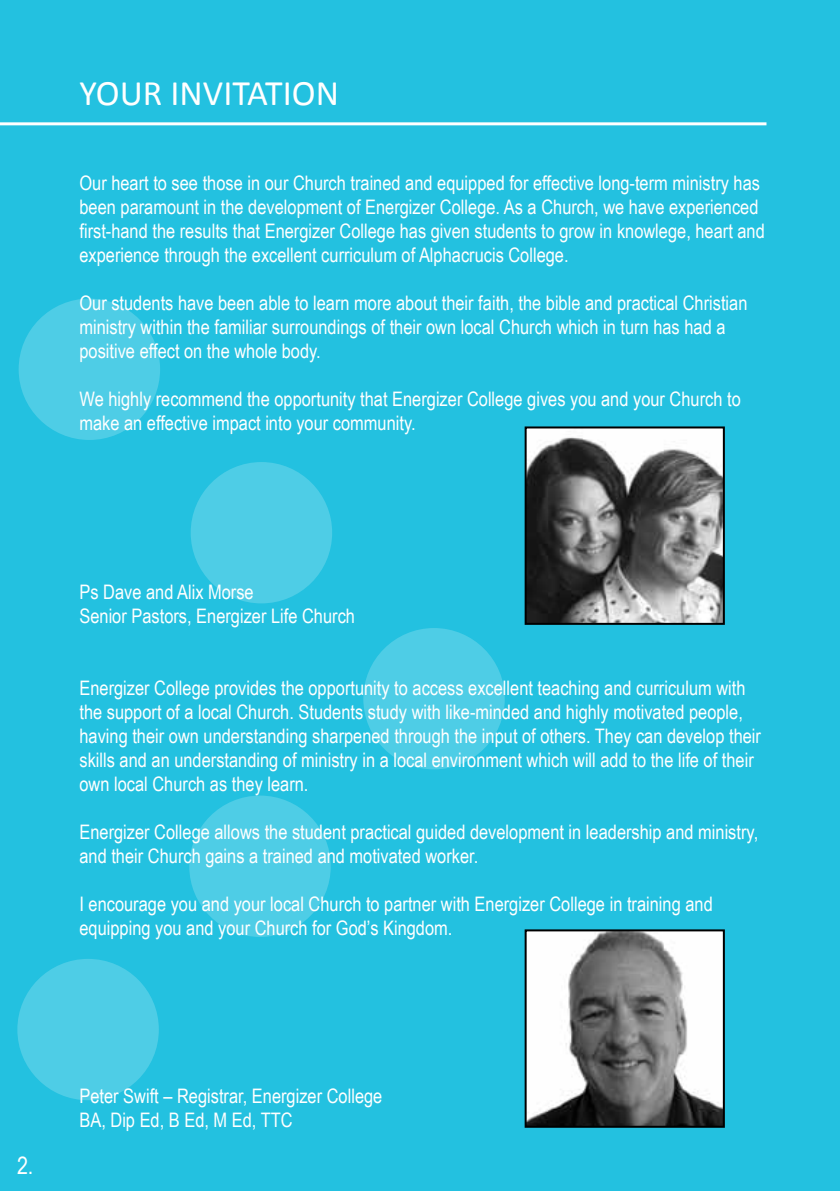
<style>
.page{position:relative;width:840px;height:1191px;background:#fff}
.page>*{position:absolute;margin:0;border:0;box-sizing:border-box;transform-origin:0 0}
.t1{font:36px "Calibri";color:#fff}
.t2{font:24px "Arial Narrow";color:#fff}
.t3{font:20px/24px "Arial Narrow";color:#fff}
</style>
<div class="page">
<div style="left:0;top:0;width:839px;height:1191px;background:#23c1e0"></div>
<hr style="left:0;top:122px;width:766px;height:3px;background:#fff">
<div style="left:17px;top:959px;width:142px;height:141px;background:#4ecde6;border-radius:50%"></div>
<div style="left:189px;top:795px;width:141px;height:142px;background:#4ecde6;border-radius:50%"></div>
<div style="left:363px;top:628px;width:141px;height:141px;background:#4ecde6;border-radius:50%"></div>
<div style="left:190px;top:462px;width:142px;height:141px;background:#4ecde6;border-radius:50%"></div>
<div style="left:19px;top:298px;width:141px;height:142px;background:#4ecde6;border-radius:50%"></div>
<img style="left:527px;top:429px;width:194px;height:193px">
<div style="left:524px;top:426px;width:200px;height:199px;border:2px solid #000"></div>
<img style="left:527px;top:932px;width:194px;height:192px">
<div style="left:524px;top:929px;width:200px;height:198px;border:2px solid #000"></div>
<h1 class="t1" style="left:79px;top:71px;width:261px">YOUR INVITATION</h1>
<p class="t3" style="left:79px;top:171px;width:686px">Our heart to see those in our Church trained and equipped for effective long-term ministry has been paramount in the development of Energizer College. As a Church, we have experienced first-hand the results that Energizer College has given students to grow in knowlege, heart and experience through the excellent curriculum of Alphacrucis College.</p>
<p class="t3" style="left:79px;top:291px;width:669px">Our students have been able to learn more about their faith, the bible and practical Christian ministry within the familiar surroundings of their own local Church which in turn has had a positive effect on the whole body.</p>
<p class="t3" style="left:79px;top:387px;width:662px">We highly recommend the opportunity that Energizer College gives you and your Church to make an effective impact into your community.</p>
<p class="t3" style="left:79px;top:579px;width:277px">Ps Dave and Alix Morse<br>Senior Pastors, Energizer Life Church</p>
<p class="t3" style="left:79px;top:675px;width:682px">Energizer College provides the opportunity to access excellent teaching and curriculum with the support of a local Church. Students study with like-minded and highly motivated people, having their own understanding sharpened through the input of others. They can develop their skills and an understanding of ministry in a local environment which will add to the life of their own local Church as they learn.</p>
<p class="t3" style="left:79px;top:819px;width:680px">Energizer College allows the student practical guided development in leadership and ministry, and their Church gains a trained and motivated worker.</p>
<p class="t3" style="left:79px;top:891px;width:634px">I encourage you and your local Church to partner with Energizer College in training and equipping you and your Church for God’s Kingdom.</p>
<p class="t2" style="left:17px;top:1152px;width:18px">2.</p>
<p class="t3" style="left:79px;top:1083px;width:304px">Peter Swift – Registrar, Energizer College<br>BA, Dip Ed, B Ed, M Ed, TTC</p>
</div>
